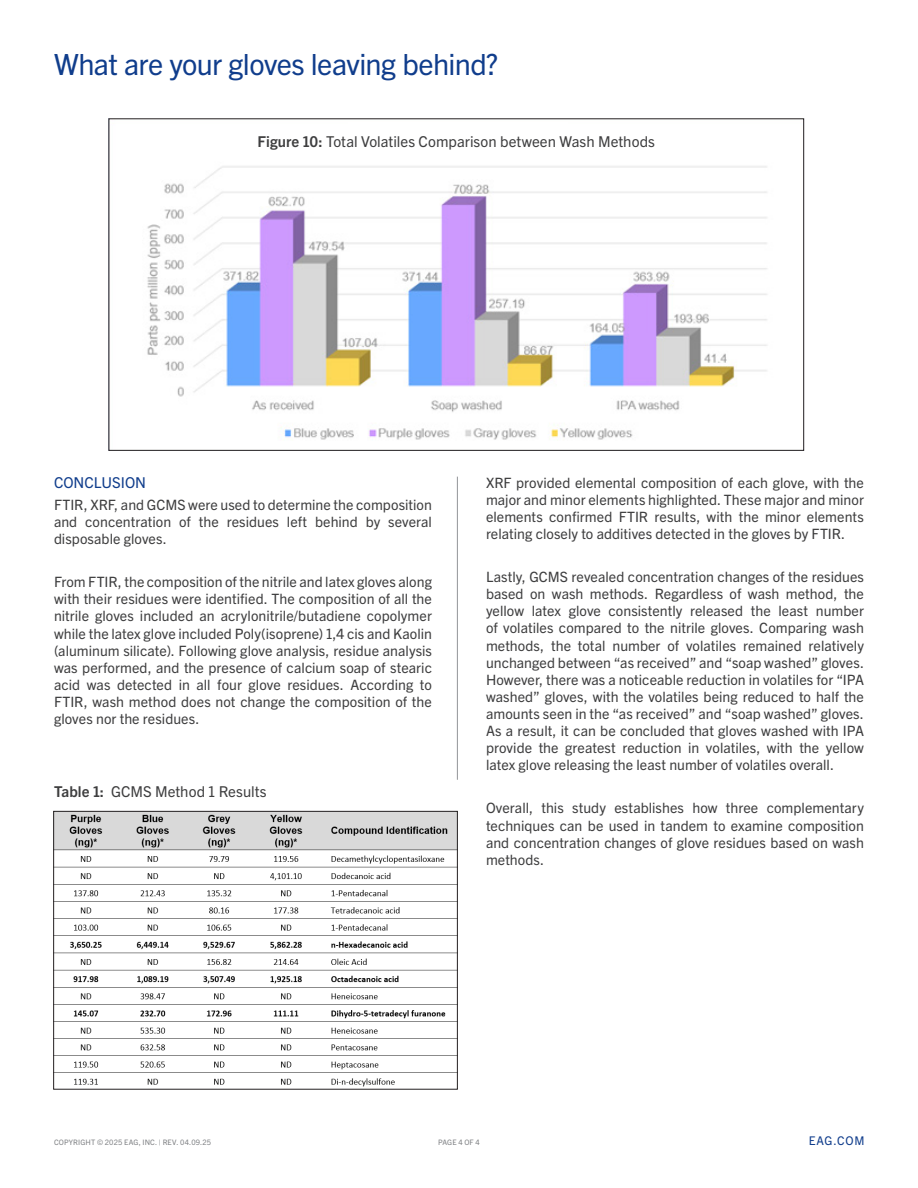
<style>
.page{position:relative;width:918px;height:1188px;background:#fff}
.page>*{position:absolute;margin:0;border:0;box-sizing:border-box;transform-origin:0 0}
.t1{font:29.25px "Trade Gothic Next LT Pro";letter-spacing:-.02em;color:#103d8c}
.t2{font:15px "Trade Gothic Next LT Pro";color:#3e3e3f}
.t3{font:15px "Trade Gothic Next LT Pro";color:#103d8c}
.t4{font:14.25px/17.1px "Trade Gothic Next LT Pro";letter-spacing:.005em;color:#3e3e3f;text-align:justify}
.t5{font:12px "Trade Gothic Next LT Pro";letter-spacing:.065em;color:#103d8c}
.t6{font:7.5px "Trade Gothic Next LT Pro";letter-spacing:.015em;color:#808285}
.s1{font-weight:700}
</style>
<div class="page">
<img style="left:55px;top:813px;width:401px;height:274px">
<div style="left:53px;top:811px;width:405px;height:278px;border:1px solid #231f20"></div>
<hr style="left:457px;top:477px;width:1px;height:303px;background:#939598">
<img style="left:147px;top:166px;width:620px;height:274px">
<h1 class="t1" style="left:54px;top:44px;width:446px">What are your gloves leaving behind?</h1>
<p class="t2" style="left:258px;top:131px;width:399px"><span class="s1">Figure 10:</span> Total Volatiles Comparison between Wash Methods</p>
<p class="t3" style="left:54px;top:472px;width:94px">CONCLUSION</p>
<p class="t4" style="left:54px;top:495px;width:380px">FTIR, XRF, and GCMS were used to determine the composition and concentration of the residues left behind by several disposable gloves.</p>
<p class="t4" style="left:54px;top:573px;width:380px">From FTIR, the composition of the nitrile and latex gloves along with their residues were identified. The composition of all the nitrile gloves included an acrylonitrile/butadiene copolymer while the latex glove included Poly(isoprene) 1,4 cis and Kaolin (aluminum silicate). Following glove analysis, residue analysis was performed, and the presence of calcium soap of stearic acid was detected in all four glove residues. According to FTIR, wash method does not change the composition of the gloves nor the residues.</p>
<p class="t2" style="left:54px;top:782px;width:214px"><span class="s1">Table 1:</span> GCMS Method 1 Results</p>
<p class="t4" style="left:486px;top:473px;width:380px">XRF provided elemental composition of each glove, with the major and minor elements highlighted. These major and minor elements confirmed FTIR results, with the minor elements relating closely to additives detected in the gloves by FTIR.</p>
<p class="t4" style="left:486px;top:567px;width:380px">Lastly, GCMS revealed concentration changes of the residues based on wash methods. Regardless of wash method, the yellow latex glove consistently released the least number of volatiles compared to the nitrile gloves. Comparing wash methods, the total number of volatiles remained relatively unchanged between “as received” and “soap washed” gloves.<br>However, there was a noticeable reduction in volatiles for “IPA washed” gloves, with the volatiles being reduced to half the amounts seen in the “as received” and “soap washed” gloves.<br>As a result, it can be concluded that gloves washed with IPA provide the greatest reduction in volatiles, with the yellow latex glove releasing the least number of volatiles overall.</p>
<p class="t4" style="left:486px;top:799px;width:379px">Overall, this study establishes how three complementary techniques can be used in tandem to examine composition and concentration changes of glove residues based on wash methods.</p>
<p class="t6" style="left:54px;top:1137px;width:159px">COPYRIGHT © 2025 EAG, INC. | Rev. 04.09.25</p>
<p class="t6" style="left:438px;top:1137px;width:43px">PAGE 4 OF 4</p>
<p class="t5" style="left:809px;top:1132px;width:57px">EAG.COM</p>
</div>
